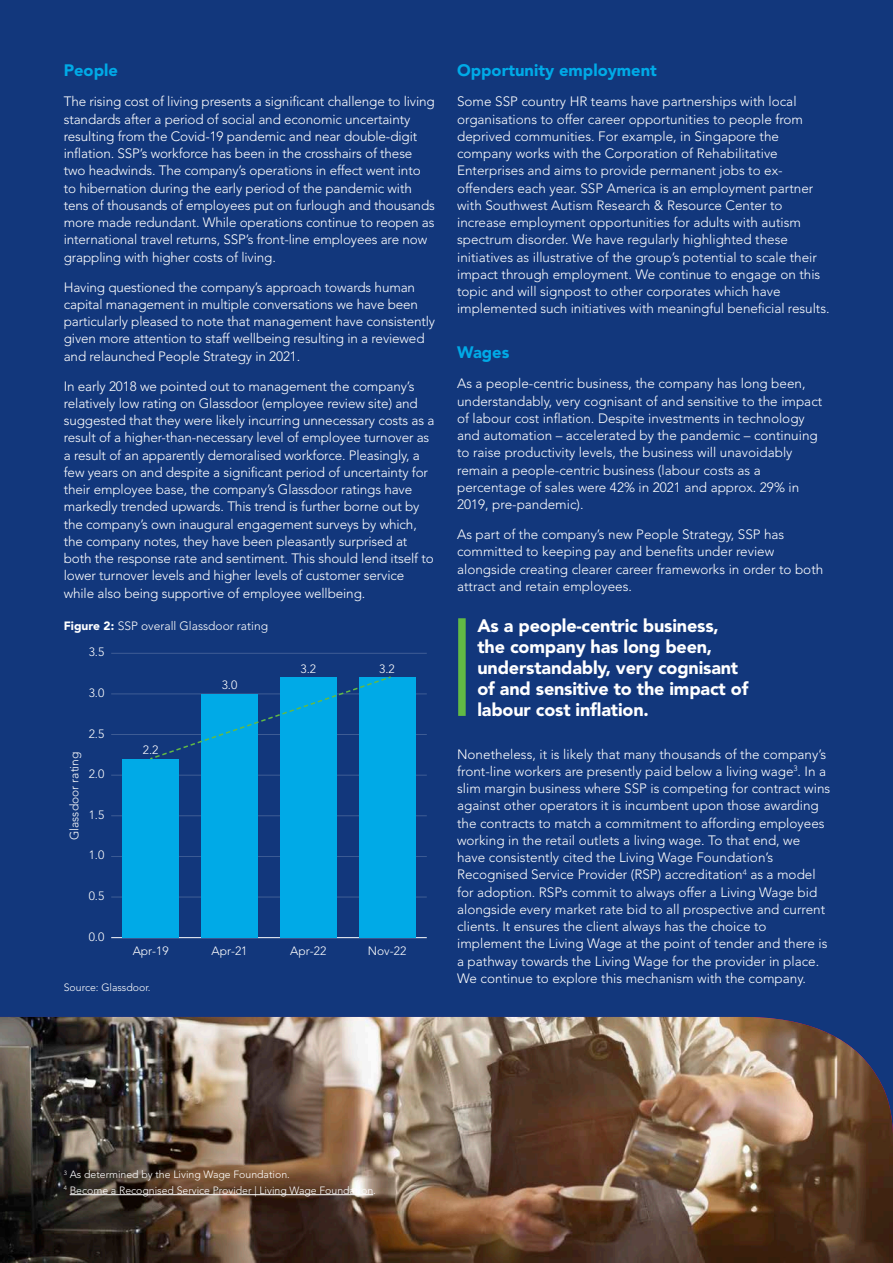
<style>
.page{position:relative;width:893px;height:1263px;background:#12377c}
.page>*{position:absolute;margin:0;border:0;box-sizing:border-box;transform-origin:0 0}
.t1{font:900 18px/21px "Avenir LT Std";letter-spacing:-.01em;color:#fff}
.t2{font:900 16.5px "Avenir LT Std";color:#00aae7}
.t3{font:300 13.5px/17.2px "Avenir LT Std";color:#fff}
.t4{font:300 12px "Avenir LT Std";color:#fff}
.t5{font:300 10.5px/15.6px "Avenir LT Std";color:#fff}
.s1{font-weight:900}
</style>
<div class="page">
<img style="left:0;top:1017px;width:893px;height:246px">
<hr style="left:111px;top:937px;width:316px;height:1px;background:#fff">
<hr style="left:111px;top:897px;width:316px;height:1px;background:#fff">
<hr style="left:111px;top:856px;width:316px;height:1px;background:#fff">
<hr style="left:111px;top:815px;width:316px;height:1px;background:#fff">
<hr style="left:111px;top:775px;width:316px;height:1px;background:#fff">
<hr style="left:111px;top:734px;width:316px;height:1px;background:#fff">
<hr style="left:111px;top:693px;width:316px;height:1px;background:#fff">
<hr style="left:111px;top:653px;width:316px;height:1px;background:#fff">
<div style="left:122px;top:759px;width:57px;height:179px;background:#00aae7"></div>
<div style="left:201px;top:694px;width:57px;height:244px;background:#00aae7"></div>
<div style="left:280px;top:678px;width:57px;height:260px;background:#00aae7"></div>
<div style="left:359px;top:678px;width:57px;height:260px;background:#00aae7"></div>
<svg style="left:148px;top:676px;width:245px;height:84px"></svg>
<hr style="left:70px;top:1194px;width:303px;height:1px;background:#fff">
<div style="left:458px;top:618px;width:8px;height:98px;background:#62ba45"></div>
<p class="t2" style="left:64px;top:61px;width:56px">People</p>
<p class="t3" style="left:64px;top:93px;width:373px">The rising cost of living presents a significant challenge to living standards after a period of social and economic uncertainty resulting from the Covid-19 pandemic and near double-digit inflation. SSP’s workforce has been in the crosshairs of these two headwinds. The company’s operations in effect went into to hibernation during the early period of the pandemic with tens of thousands of employees put on furlough and thousands more made redundant. While operations continue to reopen as international travel returns, SSP’s front-line employees are now grappling with higher costs of living.</p>
<p class="t3" style="left:64px;top:278px;width:373px">Having questioned the company’s approach towards human capital management in multiple conversations we have been particularly pleased to note that management have consistently given more attention to staff wellbeing resulting in a reviewed and relaunched People Strategy in 2021.</p>
<p class="t3" style="left:64px;top:377px;width:372px">In early 2018 we pointed out to management the company’s relatively low rating on Glassdoor (employee review site) and suggested that they were likely incurring unnecessary costs as a result of a higher-than-necessary level of employee turnover as a result of an apparently demoralised workforce. Pleasingly, a few years on and despite a significant period of uncertainty for their employee base, the company’s Glassdoor ratings have markedly trended upwards. This trend is further borne out by the company’s own inaugural engagement surveys by which, the company notes, they have been pleasantly surprised at both the response rate and sentiment. This should lend itself to lower turnover levels and higher levels of customer service while also being supportive of employee wellbeing.</p>
<p class="t4" style="left:64px;top:618px;width:206px"><span class="s1">Figure 2:</span> SSP overall Glassdoor rating</p>
<p class="t4" style="left:89px;top:645px;width:17px">3.5</p>
<p class="t4" style="left:89px;top:686px;width:17px">3.0</p>
<p class="t4" style="left:89px;top:726px;width:17px">2.5</p>
<p class="t4" style="left:67px;top:840px;width:90px;rotate:-90deg">Glassdoor rating</p>
<p class="t4" style="left:89px;top:767px;width:17px">2.0</p>
<p class="t4" style="left:89px;top:808px;width:17px">1.5</p>
<p class="t4" style="left:89px;top:848px;width:17px">1.0</p>
<p class="t4" style="left:89px;top:889px;width:17px">0.5</p>
<p class="t4" style="left:89px;top:929px;width:17px">0.0</p>
<p class="t4" style="left:143px;top:743px;width:17px">2.2</p>
<p class="t4" style="left:222px;top:678px;width:17px">3.0</p>
<p class="t4" style="left:300px;top:661px;width:17px">3.2</p>
<p class="t4" style="left:379px;top:661px;width:17px">3.2</p>
<p class="t4" style="left:133px;top:944px;width:38px">Apr-19</p>
<p class="t4" style="left:211px;top:944px;width:38px">Apr-21</p>
<p class="t4" style="left:290px;top:944px;width:38px">Apr-22</p>
<p class="t4" style="left:368px;top:944px;width:40px">Nov-22</p>
<p class="t5" style="left:64px;top:980px;width:88px">Source: Glassdoor.</p>
<p class="t2" style="left:457px;top:61px;width:201px">Opportunity employment</p>
<p class="t3" style="left:457px;top:93px;width:374px">Some SSP country HR teams have partnerships with local organisations to offer career opportunities to people from deprived communities. For example, in Singapore the company works with the Corporation of Rehabilitative Enterprises and aims to provide permanent jobs to ex&shy;offenders each year. SSP America is an employment partner with Southwest Autism Research &amp; Resource Center to increase employment opportunities for adults with autism spectrum disorder. We have regularly highlighted these initiatives as illustrative of the group’s potential to scale their impact through employment. We continue to engage on this topic and will signpost to other corporates which have implemented such initiatives with meaningful beneficial results.</p>
<p class="t2" style="left:457px;top:343px;width:54px">Wages</p>
<p class="t3" style="left:457px;top:375px;width:367px">As a people-centric business, the company has long been, understandably, very cognisant of and sensitive to the impact of labour cost inflation. Despite investments in technology and automation – accelerated by the pandemic – continuing to raise productivity levels, the business will unavoidably remain a people-centric business (labour costs as a percentage of sales were 42% in 2021 and approx. 29% in 2019, pre-pandemic).</p>
<p class="t3" style="left:457px;top:526px;width:368px">As part of the company’s new People Strategy, SSP has committed to keeping pay and benefits under review alongside creating clearer career frameworks in order to both attract and retain employees.</p>
<h1 class="t1" style="left:477px;top:615px;width:272px">As a people-centric business, the company has long been, understandably, very cognisant of and sensitive to the impact of labour cost inflation.</h1>
<p class="t3" style="left:457px;top:745px;width:375px">Nonetheless, it is likely that many thousands of the company’s front-line workers are presently paid below a living wage<sup>3</sup>. In a slim margin business where SSP is competing for contract wins against other operators it is incumbent upon those awarding the contracts to match a commitment to affording employees working in the retail outlets a living wage. To that end, we have consistently cited the Living Wage Foundation’s Recognised Service Provider (RSP) accreditation<sup>4</sup> as a model for adoption. RSPs commit to always offer a Living Wage bid alongside every market rate bid to all prospective and current clients. It ensures the client always has the choice to implement the Living Wage at the point of tender and there is a pathway towards the Living Wage for the provider in place.<br>We continue to explore this mechanism with the company.</p>
<p class="t5" style="left:64px;top:1166px;width:314px"><sup>3</sup> As determined by the Living Wage Foundation.<br><sup>4</sup> Become a Recognised Service Provider | Living Wage Foundation.</p>
</div>
